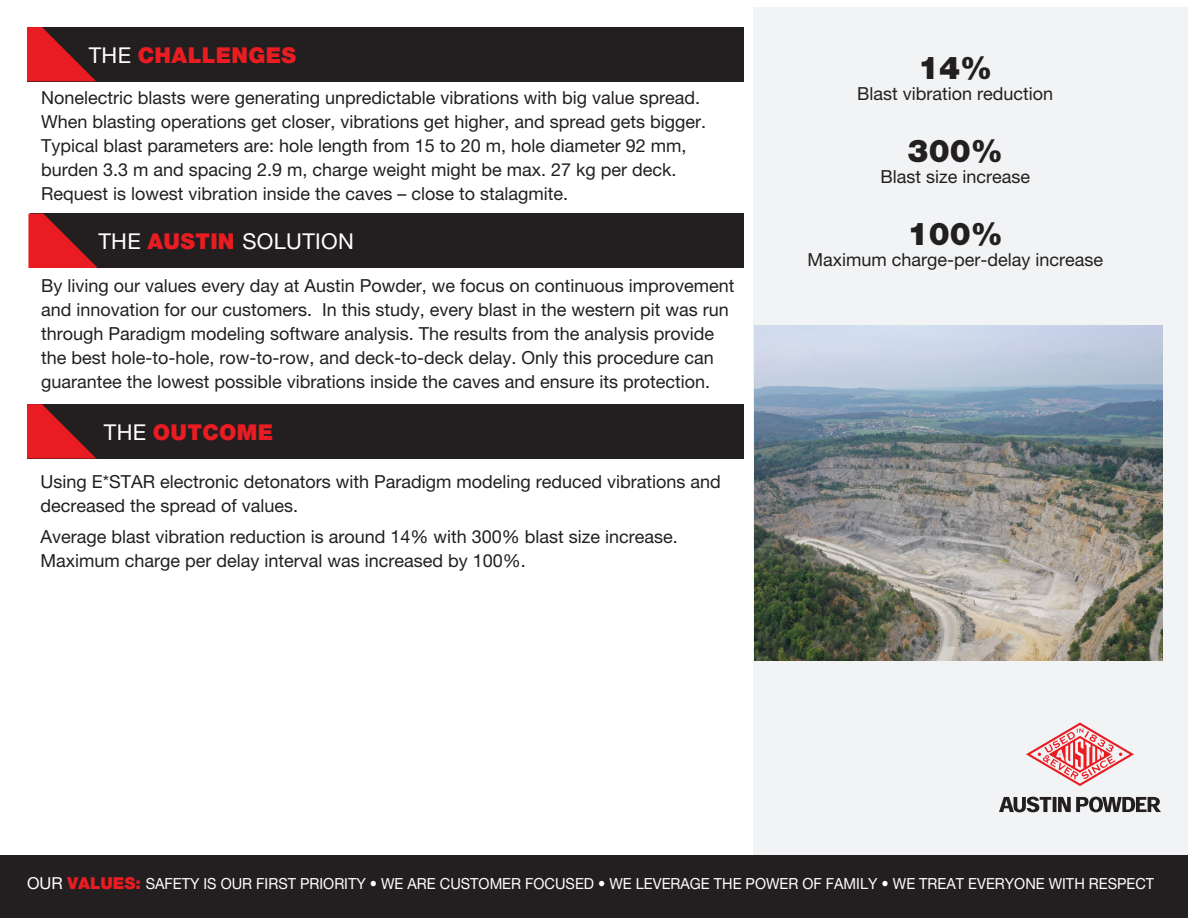
<style>
.page{position:relative;width:1188px;height:918px;background:#fff}
.page>*{position:absolute;margin:0;border:0;box-sizing:border-box;transform-origin:0 0}
.t1{font:900 31.5px "Helvetica Neue CE";color:#231f20}
.t2{font:900 21.9px "Helvetica Neue CE";letter-spacing:.015em;color:#e91c22}
.t3{font:21.9px "Helvetica Neue CE";letter-spacing:.015em;color:#fff}
.t4{font:18px/24px "Helvetica Neue CE";color:#231f20}
.t5{font:15.3px "Helvetica Neue CE";color:#fff;scale:.95 1}
.s1{font-weight:400;color:#fff}
.s2{font-weight:900;color:#e91c22}
.s3{font-size:16.5px}
.s4{font-weight:900;font-size:16.5px;color:#e91c22}
</style>
<div class="page">
<div style="left:27px;top:27px;width:716px;height:54px;background:#231f20"></div>
<svg style="left:27px;top:27px;width:69px;height:54px"></svg>
<div style="left:30px;top:213px;width:714px;height:55px;background:#231f20"></div>
<svg style="left:28px;top:214px;width:70px;height:54px"></svg>
<div style="left:27px;top:405px;width:716px;height:54px;background:#231f20"></div>
<svg style="left:27px;top:404px;width:69px;height:55px"></svg>
<div style="left:754px;top:8px;width:434px;height:910px;background:#f2f3f4"></div>
<img style="left:755px;top:325px;width:407px;height:336px">
<div style="left:0;top:855px;width:1188px;height:63px;background:#231f20"></div>
<svg style="left:999px;top:797px;width:162px;height:15px"></svg>
<svg style="left:1026px;top:723px;width:108px;height:63px"></svg>
<p class="t2" style="left:89px;top:42px;width:209px"><span class="s1">THE</span> CHALLENGES</p>
<p class="t4" style="left:41px;top:88px;width:667px">Nonelectric blasts were generating unpredictable vibrations with big value spread.<br>When blasting operations get closer, vibrations get higher, and spread gets bigger.<br>Typical blast parameters are: hole length from 15 to 20 m, hole diameter 92 mm, burden 3.3 m and spacing 2.9 m, charge weight might be max. 27 kg per deck.<br>Request is lowest vibration inside the caves – close to stalagmite.</p>
<p class="t3" style="left:98px;top:228px;width:257px">THE <span class="s2">AUSTIN</span> SOLUTION</p>
<p class="t4" style="left:41px;top:275px;width:695px">By living our values every day at Austin Powder, we focus on continuous improvement and innovation for our customers. In this study, every blast in the western pit was run through Paradigm modeling software analysis. The results from the analysis provide the best hole-to-hole, row-to-row, and deck-to-deck delay. Only this procedure can guarantee the lowest possible vibrations inside the caves and ensure its protection.</p>
<p class="t2" style="left:104px;top:419px;width:171px"><span class="s1">THE</span> OUTCOME</p>
<p class="t4" style="left:40px;top:472px;width:682px">Using E*STAR electronic detonators with Paradigm modeling reduced vibrations and decreased the spread of values.</p>
<p class="t4" style="left:40px;top:526px;width:639px">Average blast vibration reduction is around 14% with 300% blast size increase.<br>Maximum charge per delay interval was increased by 100%.</p>
<p class="t1" style="left:918px;top:48px;width:76px">14%</p>
<p class="t4" style="left:857px;top:83px;width:198px">Blast vibration reduction</p>
<p class="t1" style="left:908px;top:131px;width:97px">300%</p>
<p class="t4" style="left:880px;top:166px;width:151px">Blast size increase</p>
<p class="t1" style="left:908px;top:214px;width:97px">100%</p>
<p class="t4" style="left:807px;top:249px;width:297px">Maximum charge-per-delay increase</p>
<p class="t5" style="left:27px;top:874px;width:1188px"><span class="s3">OUR</span> <span class="s4">VALUES:</span> SAFETY IS OUR FIRST PRIORITY • WE ARE CUSTOMER FOCUSED • WE LEVERAGE THE POWER OF FAMILY • WE TREAT EVERYONE WITH RESPECT</p>
</div>
